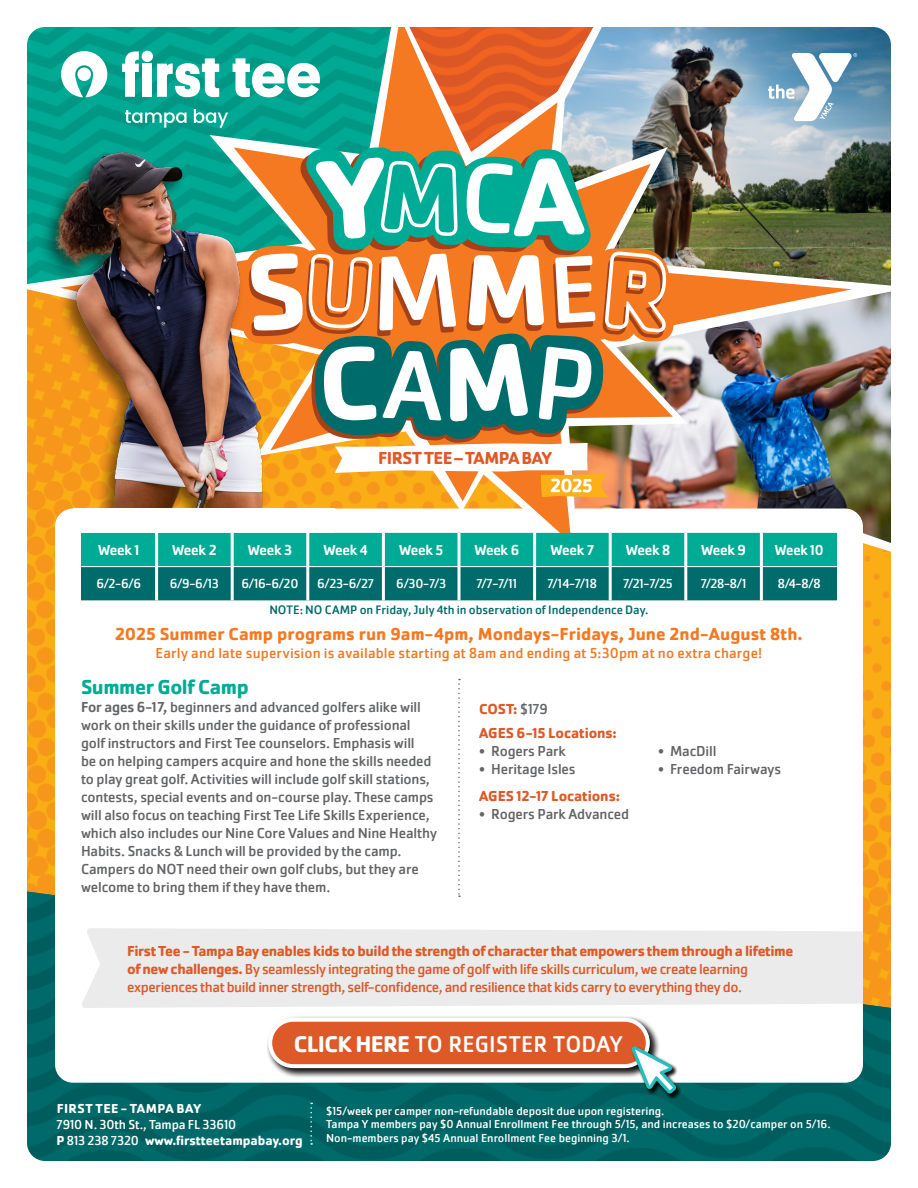
<style>
.page{position:relative;width:918px;height:1188px;background:#fff}
.page>*{position:absolute;margin:0;border:0;box-sizing:border-box;transform-origin:0 0}
.t1{font:23.7px "Cachet Pro";letter-spacing:.01em;color:#fff}
.t2{font:700 21px "Cachet Pro";letter-spacing:-.025em;color:#00ab95}
.t3{font:700 18px "Cachet Pro";letter-spacing:.005em;color:#f47920}
.t4{font:700 18px "Cachet Pro";letter-spacing:-.03em;color:#dd5928}
.t5{font:15px/18px "Cachet Pro";letter-spacing:-.01em;color:#636466}
.t6{font:15px/18px "Cachet Pro";letter-spacing:-.03em;color:#dd5928}
.t7{font:15px "Cachet Pro";letter-spacing:.01em;color:#f47920}
.t8{font:500 15px "Cachet Pro";letter-spacing:-.02em;color:#fff}
.t9{font:700 15px/24px "Cachet Pro";letter-spacing:-.01em;color:#dd5928}
.t10{font:13.5px/16.5px "Cachet Pro";letter-spacing:-.015em;color:#fff}
.t11{font:700 13.5px "Cachet Pro";letter-spacing:.03em;color:#fff}
.t12{font:12.75px "Cachet Pro";letter-spacing:-.005em;color:#006b6b}
.t13{font:12px/13.5px "Cachet Pro";color:#fff}
.s1{font-weight:500}
.s2{font-weight:400;color:#636466}
.s3{font-weight:700}
</style>
<div class="page">
<img style="left:27px;top:27px;width:864px;height:1134px">
<div style="left:266px;top:1015px;width:394px;height:64px;background:#000;opacity:.75"></div>
<div style="left:270px;top:1020px;width:378px;height:46px;background:#dd5928;border-radius:23px"></div>
<div style="left:268px;top:1018px;width:382px;height:50px;border:4px solid #fff;border-radius:23px"></div>
<div style="left:631px;top:1046px;width:50px;height:53px;background:#000;opacity:.75"></div>
<svg style="left:629px;top:1043px;width:50px;height:54px"></svg>
<p class="t4" style="left:378px;top:447px;width:175px">FIRST TEE – TAMPA BAY</p>
<p class="t8" style="left:98px;top:542px;width:43px">Week 1</p>
<p class="t8" style="left:172px;top:542px;width:46px">Week 2</p>
<p class="t8" style="left:248px;top:542px;width:46px">Week 3</p>
<p class="t8" style="left:323px;top:542px;width:46px">Week 4</p>
<p class="t8" style="left:399px;top:542px;width:46px">Week 5</p>
<p class="t8" style="left:474px;top:542px;width:46px">Week 6</p>
<p class="t8" style="left:551px;top:542px;width:45px">Week 7</p>
<p class="t8" style="left:626px;top:542px;width:46px">Week 8</p>
<p class="t8" style="left:701px;top:542px;width:46px">Week 9</p>
<p class="t8" style="left:775px;top:542px;width:50px">Week 10</p>
<p class="t10" style="left:96px;top:576px;width:46px">6/2-6/6</p>
<p class="t10" style="left:170px;top:576px;width:51px">6/9-6/13</p>
<p class="t10" style="left:242px;top:576px;width:58px">6/16-6/20</p>
<p class="t10" style="left:317px;top:576px;width:58px">6/23-6/27</p>
<p class="t10" style="left:396px;top:576px;width:51px">6/30-7/3</p>
<p class="t10" style="left:476px;top:576px;width:42px">7/7-7/11</p>
<p class="t10" style="left:548px;top:576px;width:51px">7/14-7/18</p>
<p class="t10" style="left:623px;top:576px;width:51px">7/21-7/25</p>
<p class="t10" style="left:701px;top:576px;width:47px">7/28-8/1</p>
<p class="t10" style="left:778px;top:576px;width:44px">8/4-8/8</p>
<p class="t3" style="left:115px;top:623px;width:689px">2025 Summer Camp programs run 9am-4pm, Mondays-Fridays, June 2nd-August 8th.</p>
<p class="t7" style="left:156px;top:644px;width:608px">Early and late supervision is available starting at 8am and ending at 5:30pm at no extra charge!</p>
<p class="t12" style="left:269px;top:603px;width:381px">NOTE: NO CAMP on Friday, July 4th in observation of Independence Day.</p>
<h2 class="t2" style="left:81px;top:674px;width:169px">Summer Golf Camp</h2>
<p class="t5" style="left:81px;top:698px;width:358px"><span class="s1">For ages 6-17,</span> beginners and advanced golfers alike will work on their skills under the guidance of professional golf instructors and First Tee counselors. Emphasis will<br>be on helping campers acquire and hone the skills needed to play great golf. Activities will include golf skill stations, contests, special events and on-course play. These camps will also focus on teaching First Tee Life Skills Experience, which also includes our Nine Core Values and Nine Healthy Habits. Snacks &amp; Lunch will be provided by the camp.<br>Campers do NOT need their own golf clubs, but they are welcome to bring them if they have them.</p>
<p class="t9" style="left:479px;top:697px;width:139px">COST: <span class="s2">$179<br></span>AGES 6-15 Locations:</p>
<p class="t5" style="left:479px;top:742px;width:88px">• Rogers Park</p>
<p class="t5" style="left:479px;top:760px;width:98px">• Heritage Isles</p>
<p class="t9" style="left:479px;top:784px;width:142px">AGES 12-17 Locations:</p>
<p class="t5" style="left:479px;top:805px;width:152px">• Rogers Park Advanced</p>
<p class="t5" style="left:658px;top:742px;width:60px">• MacDill</p>
<p class="t5" style="left:658px;top:760px;width:125px">• Freedom Fairways</p>
<p class="t6" style="left:127px;top:942px;width:668px"><span class="s3">First Tee - Tampa Bay enables kids to build the strength of character that empowers them through a lifetime of new challenges.</span> By seamlessly integrating the game of golf with life skills curriculum, we create learning experiences that build inner strength, self-confidence, and resilience that kids carry to everything they do.</p>
<h1 class="t1" style="left:294px;top:1030px;width:330px"><span class="s3">CLICK HERE</span> TO REGISTER TODAY</h1>
<p class="t11" style="left:57px;top:1100px;width:146px">FIRST TEE - TAMPA BAY</p>
<p class="t10" style="left:57px;top:1116px;width:248px">7910 N. 30th St., Tampa FL 33610<br><span class="s3">P</span> 813 238 7320 <span class="s3">www.firstteetampabay.org</span></p>
<p class="t13" style="left:326px;top:1104px;width:506px">$15/week per camper non-refundable deposit due upon registering.<br>Tampa Y members pay $0 Annual Enrollment Fee through 5/15, and increases to $20/camper on 5/16.<br>Non-members pay $45 Annual Enrollment Fee beginning 3/1.</p>
</div>
